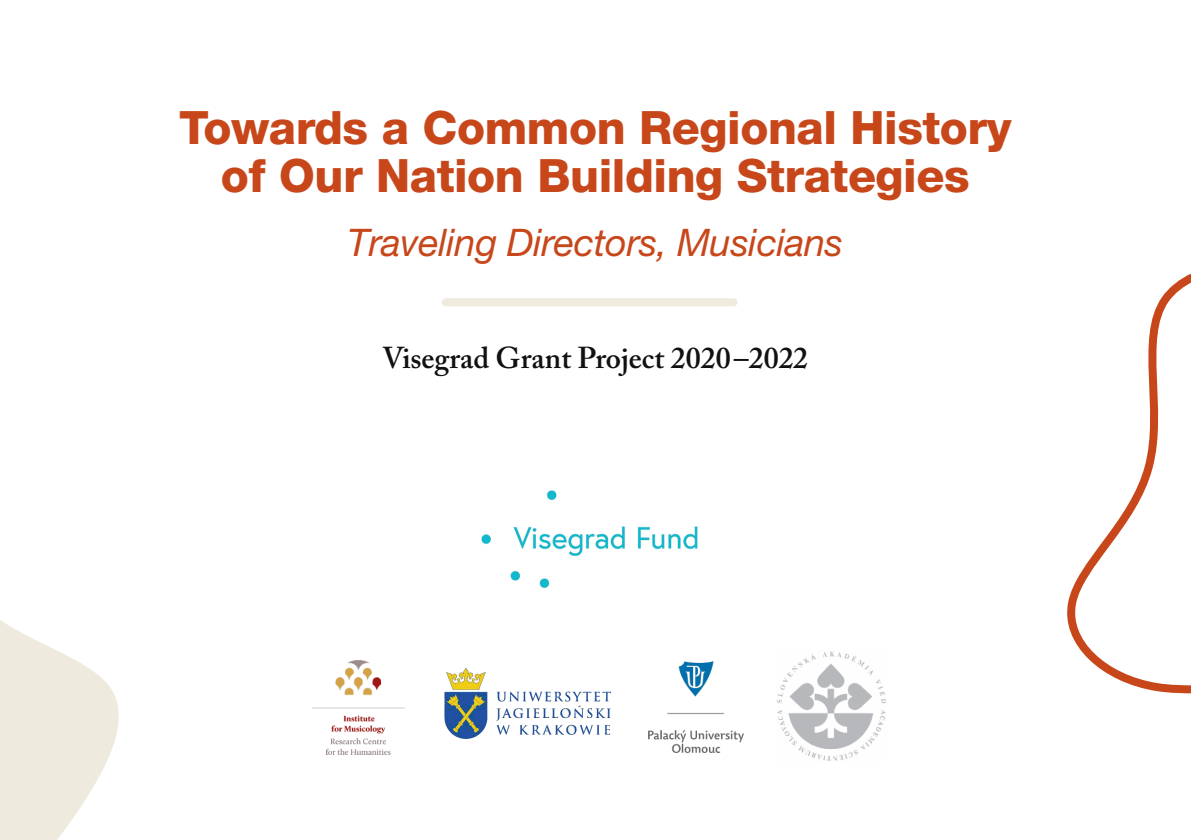
<style>
.page{position:relative;width:1191px;height:840px;background:#fff}
.page>*{position:absolute;margin:0;border:0;box-sizing:border-box;transform-origin:0 0}
.t1{font:800 46px/48px "Helvetica Neue LT Pro";letter-spacing:-.01em;color:#c7471b;text-align:center}
.t2{font:italic 38px "Helvetica Neue LT Pro";letter-spacing:-.01em;color:#c7471b}
.t3{font:600 30px "Adobe Caslon Pro";color:#111}
</style>
<div class="page">
<img style="left:481px;top:490px;width:217px;height:98px">
<div style="left:446px;top:298px;width:287px;height:8px;background:#eeeadd"></div>
<img style="left:444px;top:667px;width:167px;height:72px">
<img style="left:777px;top:651px;width:109px;height:110px">
<img style="left:648px;top:661px;width:96px;height:92px">
<svg style="left:0;top:620px;width:119px;height:220px;fill:#eeeadd"></svg>
<svg style="left:1067px;top:273px;width:124px;height:421px"></svg>
<img style="left:312px;top:660px;width:93px;height:95px">
<p class="t1" style="left:179px;top:110px;width:834px">Towards a Common Regional History of Our Nation Building Strategies</p>
<p class="t2" style="left:347px;top:229px;width:497px">Traveling Directors, Musicians</p>
<p class="t3" style="left:383px;top:346px;width:427px">Visegrad Grant Project 2020–2022</p>
</div>
